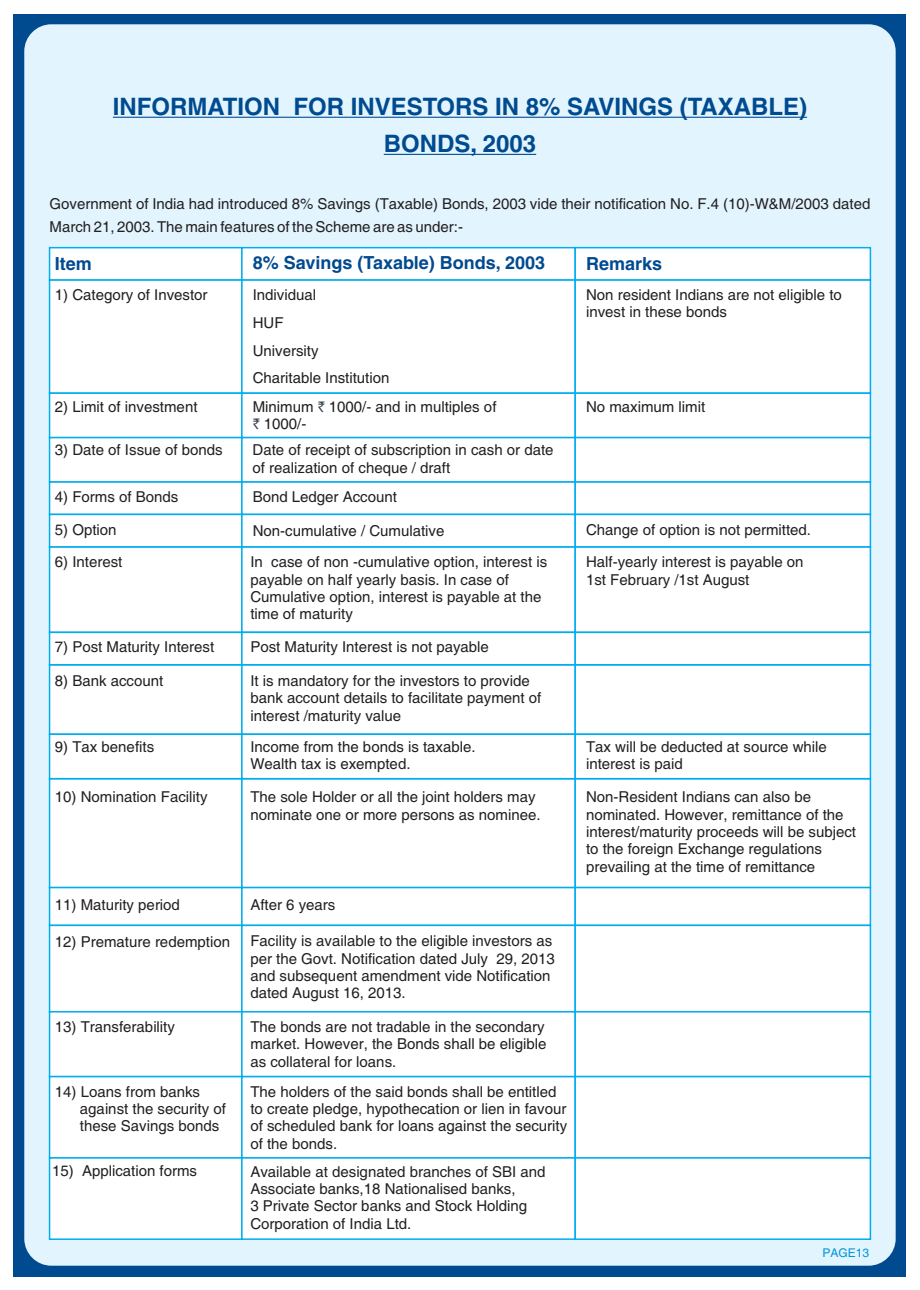
<style>
.page{position:relative;width:920px;height:1290px;background:#fff}
.page>*{position:absolute;margin:0;border:0;box-sizing:border-box;transform-origin:0 0}
.t1{font:700 24px/37.2px "Helvetica";color:#004a90;text-align:center}
.t2{font:700 18px "Helvetica";color:#004a90}
.t3{font:15px/17.4px "Helvetica";color:#231f20}
.t4{font:15px "Rupee";color:#2e3d4a}
.t5{font:12px "Helvetica";color:#0095da}
.s1{font-family:"Rupee";color:#2e3d4a}
</style>
<div class="page">
<div style="left:14px;top:14px;width:892px;height:1262px;background:#004a90"></div>
<div style="left:24px;top:24px;width:872px;height:1242px;background:#e2f4fd;border-radius:27px"></div>
<hr style="left:113px;top:117px;width:694px;height:1px;background:#004a90">
<hr style="left:384px;top:154px;width:152px;height:1px;background:#004a90">
<div style="left:48px;top:246px;width:824px;height:994px;background:#fff"></div>
<h1 class="t1" style="left:113px;top:89px;width:696px">INFORMATION FOR INVESTORS IN 8% SAVINGS (TAXABLE)<br>BONDS, 2003</h1>
<p class="t3" style="left:50px;top:194px;width:822px;line-height:22.5px">Government of India had introduced 8% Savings (Taxable) Bonds, 2003 vide their notification No. F.4 (10)-W&amp;M/2003 dated<br>March 21, 2003. The main features of the Scheme are as under:-</p>
<p class="t2" style="left:55px;top:256px;width:39px">Item</p>
<p class="t2" style="left:253px;top:255px;width:294px">8% Savings (Taxable) Bonds, 2003</p>
<p class="t2" style="left:586px;top:256px;width:78px">Remarks</p>
<p class="t3" style="left:55px;top:288px;width:154px">1) Category of Investor</p>
<p class="t3" style="left:253px;top:282px;width:138px;line-height:27.8px">Individual<br>HUF<br>University<br>Charitable Institution</p>
<p class="t3" style="left:586px;top:287px;width:257px">Non resident Indians are not eligible to invest in these bonds</p>
<p class="t3" style="left:55px;top:399px;width:144px">2) Limit of investment</p>
<p class="t3" style="left:253px;top:399px;width:245px">Minimum 1000/- and in multiples of <span class="s1">`</span> 1000/-</p>
<p class="t4" style="left:318px;top:402px;width:9px">`</p>
<p class="t3" style="left:586px;top:399px;width:121px">No maximum limit</p>
<p class="t3" style="left:55px;top:443px;width:169px">3) Date of Issue of bonds</p>
<p class="t3" style="left:253px;top:443px;width:302px">Date of receipt of subscription in cash or date of realization of cheque / draft</p>
<p class="t3" style="left:55px;top:490px;width:125px">4) Forms of Bonds</p>
<p class="t3" style="left:253px;top:489px;width:146px">Bond Ledger Account</p>
<p class="t3" style="left:55px;top:522px;width:63px">5) Option</p>
<p class="t3" style="left:253px;top:523px;width:193px">Non-cumulative / Cumulative</p>
<p class="t3" style="left:586px;top:522px;width:227px">Change of option is not permitted.</p>
<p class="t3" style="left:55px;top:555px;width:69px">6) Interest</p>
<p class="t3" style="left:250px;top:555px;width:298px">In case of non -cumulative option, interest is payable on half yearly basis. In case of Cumulative option, interest is payable at the time of maturity</p>
<p class="t3" style="left:586px;top:555px;width:219px">Half-yearly interest is payable on<br>1st February /1st August</p>
<p class="t3" style="left:55px;top:640px;width:161px">7) Post Maturity Interest</p>
<p class="t3" style="left:250px;top:640px;width:240px">Post Maturity Interest is not payable</p>
<p class="t3" style="left:55px;top:673px;width:110px">8) Bank account</p>
<p class="t3" style="left:250px;top:673px;width:292px">It is mandatory for the investors to provide bank account details to facilitate payment of interest /maturity value</p>
<p class="t3" style="left:55px;top:739px;width:101px">9) Tax benefits</p>
<p class="t3" style="left:250px;top:739px;width:227px">Income from the bonds is taxable.<br>Wealth tax is exempted.</p>
<p class="t3" style="left:586px;top:739px;width:242px">Tax will be deducted at source while interest is paid</p>
<p class="t3" style="left:55px;top:790px;width:154px">10) Nomination Facility</p>
<p class="t3" style="left:250px;top:789px;width:292px">The sole Holder or all the joint holders may nominate one or more persons as nominee.</p>
<p class="t3" style="left:586px;top:789px;width:272px">Non-Resident Indians can also be nominated. However, remittance of the interest/maturity proceeds will be subject to the foreign Exchange regulations prevailing at the time of remittance</p>
<p class="t3" style="left:55px;top:898px;width:127px">11) Maturity period</p>
<p class="t3" style="left:250px;top:898px;width:87px">After 6 years</p>
<p class="t3" style="left:55px;top:934px;width:177px">12) Premature redemption</p>
<p class="t3" style="left:250px;top:934px;width:306px">Facility is available to the eligible investors as per the Govt. Notification dated July 29, 2013 and subsequent amendment vide Notification dated August 16, 2013.</p>
<p class="t3" style="left:55px;top:1020px;width:122px">13) Transferability</p>
<p class="t3" style="left:250px;top:1019px;width:297px;text-align:justify">The bonds are not tradable in the secondary market. However, the Bonds shall be eligible as collateral for loans.</p>
<p class="t3" style="left:80px;top:1084px;width:147px;text-indent:-25px">14) Loans from banks against the security of these Savings bonds</p>
<p class="t3" style="left:250px;top:1084px;width:318px">The holders of the said bonds shall be entitled to create pledge, hypothecation or lien in favour of scheduled bank for loans against the security of the bonds.</p>
<p class="t3" style="left:52px;top:1164px;width:147px">15) Application forms</p>
<p class="t3" style="left:250px;top:1164px;width:297px">Available at designated branches of SBI and Associate banks,18 Nationalised banks,<br>3 Private Sector banks and Stock Holding Corporation of India Ltd.</p>
<p class="t5" style="left:822px;top:1249px;width:48px">PAGE13</p>
</div>
